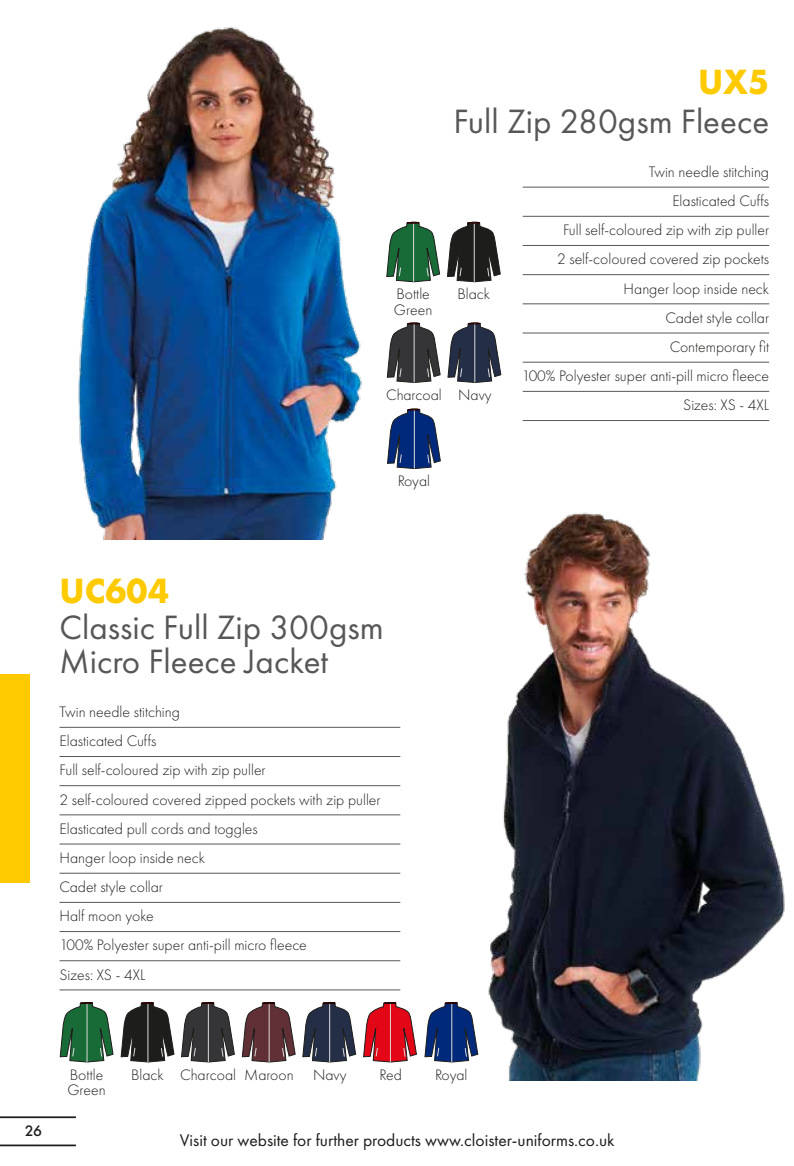
<style>
.page{position:relative;width:794px;height:1166px;background:#fff}
.page>*{position:absolute;margin:0;border:0;box-sizing:border-box;transform-origin:0 0}
.t1{font:700 36.4px "Futura PT";color:#ffca00;scale:.96 1}
.t2{font:35px/34.1px "Futura PT";color:#575756}
.t3{font:17.5px "Futura PT";color:#1d1d1b}
.t4{font:300 15.75px/29.2px "Futura PT";color:#1d1d1b}
.t5{font:500 15.75px "Futura PT";color:#1d1d1b}
</style>
<div class="page">
<hr style="left:0;top:1144px;width:76px;height:2px;background:#1d1d1b">
<hr style="left:0;top:1116px;width:76px;height:2px;background:#1d1d1b">
<div style="left:0;top:675px;width:30px;height:208px;background:#ffca00"></div>
<img style="left:78px;top:26px;width:309px;height:513px">
<img style="left:446px;top:512px;width:339px;height:568px">
<hr style="left:523px;top:187px;width:246px;height:1px;background:#575756">
<hr style="left:523px;top:216px;width:246px;height:1px;background:#575756">
<hr style="left:523px;top:245px;width:246px;height:1px;background:#575756">
<hr style="left:523px;top:274px;width:246px;height:1px;background:#575756">
<hr style="left:523px;top:303px;width:246px;height:1px;background:#575756">
<hr style="left:523px;top:333px;width:246px;height:1px;background:#575756">
<hr style="left:523px;top:362px;width:246px;height:1px;background:#575756">
<hr style="left:523px;top:391px;width:246px;height:1px;background:#575756">
<hr style="left:523px;top:420px;width:246px;height:1px;background:#575756">
<hr style="left:60px;top:727px;width:340px;height:1px;background:#575756">
<hr style="left:60px;top:756px;width:340px;height:1px;background:#575756">
<hr style="left:60px;top:785px;width:340px;height:1px;background:#575756">
<hr style="left:60px;top:814px;width:340px;height:1px;background:#575756">
<hr style="left:60px;top:844px;width:340px;height:1px;background:#575756">
<hr style="left:60px;top:873px;width:340px;height:1px;background:#575756">
<hr style="left:60px;top:902px;width:340px;height:1px;background:#575756">
<hr style="left:60px;top:931px;width:340px;height:1px;background:#575756">
<hr style="left:60px;top:960px;width:340px;height:1px;background:#575756">
<hr style="left:60px;top:989px;width:340px;height:1px;background:#575756">
<svg style="left:386px;top:221px;width:54px;height:61px"></svg>
<svg style="left:447px;top:221px;width:53px;height:61px"></svg>
<svg style="left:387px;top:322px;width:53px;height:61px"></svg>
<svg style="left:447px;top:322px;width:54px;height:61px"></svg>
<svg style="left:387px;top:408px;width:54px;height:61px"></svg>
<svg style="left:60px;top:1001px;width:53px;height:61px"></svg>
<svg style="left:121px;top:1001px;width:53px;height:61px"></svg>
<svg style="left:181px;top:1001px;width:54px;height:61px"></svg>
<svg style="left:242px;top:1001px;width:53px;height:61px"></svg>
<svg style="left:302px;top:1002px;width:54px;height:60px"></svg>
<svg style="left:363px;top:1002px;width:54px;height:60px"></svg>
<svg style="left:424px;top:1001px;width:54px;height:61px"></svg>
<h1 class="t1" style="left:698px;top:58px;width:76px">UX5</h1>
<h2 class="t2" style="left:453px;top:104px;width:317px">Full Zip 280gsm Fleece</h2>
<p class="t4" style="left:522px;top:157px;width:249px;text-align:right">Twin needle stitching<br>Elasticated Cuffs<br>Full self-coloured zip with zip puller<br>2 self-coloured covered zip pockets<br>Hanger loop inside neck<br>Cadet style collar<br>Contemporary fit<br>100% Polyester super anti-pill micro fleece<br>Sizes: XS - 4XL</p>
<p class="t4" style="left:394px;top:286px;width:40px;line-height:15.8px">Bottle<br>Green</p>
<p class="t4" style="left:457px;top:280px;width:34px">Black</p>
<p class="t4" style="left:386px;top:380px;width:107px">Charcoal Navy</p>
<p class="t4" style="left:398px;top:466px;width:34px">Royal</p>
<h1 class="t1" style="left:60px;top:567px;width:116px">UC604</h1>
<h2 class="t2" style="left:60px;top:610px;width:326px">Classic Full Zip 300gsm<br>Micro Fleece Jacket</h2>
<p class="t4" style="left:60px;top:697px;width:322px">Twin needle stitching<br>Elasticated Cuffs<br>Full self-coloured zip with zip puller<br>2 self-coloured covered zipped pockets with zip puller<br>Elasticated pull cords and toggles<br>Hanger loop inside neck<br>Cadet style collar<br>Half moon yoke<br>100% Polyester super anti-pill micro fleece<br>Sizes: XS - 4XL</p>
<p class="t5" style="left:25px;top:1121px;width:19px">26</p>
<p class="t4" style="left:67px;top:1066px;width:40px;line-height:15.8px">Bottle<br>Green</p>
<p class="t4" style="left:131px;top:1060px;width:217px">Black Charcoal Maroon Navy</p>
<p class="t4" style="left:379px;top:1060px;width:24px">Red</p>
<p class="t4" style="left:435px;top:1060px;width:34px">Royal</p>
<p class="t3" style="left:180px;top:1130px;width:436px">Visit our website for further products www.cloister-uniforms.co.uk</p>
</div>
